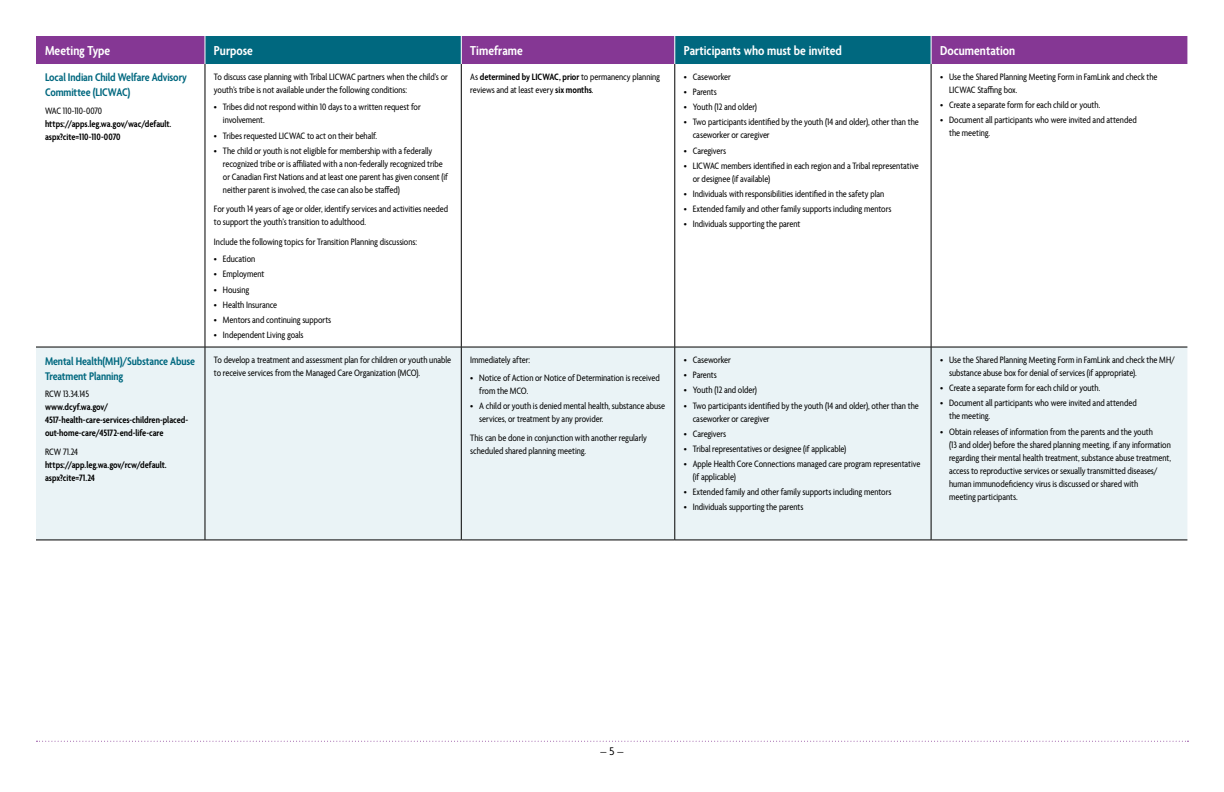
<style>
.page{position:relative;width:1224px;height:792px;background:#fff}
.page>*{position:absolute;margin:0;border:0;box-sizing:border-box;transform-origin:0 0}
.t1{font:600 condensed 14px "Agenda";color:#fff}
.t2{font:600 condensed 12px/15px "Agenda";letter-spacing:-.01em;color:#00687f}
.t3{font:12px "Agenda";color:#000}
.t4{font:condensed 10px/13px "Agenda";letter-spacing:-.005em;color:#000}
.t5{font:600 condensed 10px/13px "Agenda";letter-spacing:-.005em;color:#000}
.s1{font-weight:600}
</style>
<div class="page">
<svg style="left:36px;top:741px;width:1153px;height:1px"></svg>
<div style="left:36px;top:348px;width:1151px;height:192px;background:#eaf3f6"></div>
<hr style="left:205px;top:64px;width:1px;height:283px;background:#000">
<hr style="left:461px;top:64px;width:1px;height:283px;background:#000">
<hr style="left:675px;top:64px;width:1px;height:283px;background:#000">
<hr style="left:931px;top:64px;width:1px;height:283px;background:#000">
<hr style="left:36px;top:347px;width:169px;height:1px;background:#000">
<hr style="left:205px;top:347px;width:256px;height:1px;background:#000">
<hr style="left:205px;top:347px;width:1px;height:193px;background:#000">
<hr style="left:461px;top:347px;width:214px;height:1px;background:#000">
<hr style="left:461px;top:347px;width:1px;height:193px;background:#000">
<hr style="left:675px;top:347px;width:256px;height:1px;background:#000">
<hr style="left:675px;top:347px;width:1px;height:193px;background:#000">
<hr style="left:931px;top:347px;width:256px;height:1px;background:#000">
<hr style="left:931px;top:347px;width:1px;height:193px;background:#000">
<hr style="left:36px;top:540px;width:169px;height:1px;background:#000">
<hr style="left:205px;top:540px;width:256px;height:1px;background:#000">
<hr style="left:461px;top:540px;width:214px;height:1px;background:#000">
<hr style="left:675px;top:540px;width:256px;height:1px;background:#000">
<hr style="left:931px;top:540px;width:256px;height:1px;background:#000">
<svg style="left:36px;top:36px;width:1151px;height:28px;background:#4a4d8b"></svg>
<h1 class="t1" style="left:45px;top:43px;width:67px">Meeting Type</h1>
<h1 class="t1" style="left:214px;top:43px;width:40px">Purpose</h1>
<h1 class="t1" style="left:470px;top:43px;width:54px">Timeframe</h1>
<h1 class="t1" style="left:684px;top:43px;width:160px">Participants who must be invited</h1>
<h1 class="t1" style="left:940px;top:43px;width:77px">Documentation</h1>
<p class="t2" style="left:45px;top:71px;width:144px">Local Indian Child Welfare Advisory<br>Committee (LICWAC)</p>
<p class="t4" style="left:45px;top:105px;width:59px">WAC 110-110-0070</p>
<p class="t5" style="left:45px;top:118px;width:128px">https://apps.leg.wa.gov/wac/default. aspx?cite=110-110-0070</p>
<p class="t4" style="left:214px;top:71px;width:235px">To discuss case planning with Tribal LICWAC partners when the child’s or youth’s tribe is not available under the following conditions:</p>
<p class="t4" style="left:223px;top:101px;width:199px;text-indent:-9px">• Tribes did not respond within 10 days to a written request for involvement.</p>
<p class="t4" style="left:214px;top:129px;width:165px">• Tribes requested LICWAC to act on their behalf.</p>
<p class="t4" style="left:223px;top:145px;width:227px;text-indent:-9px">• The child or youth is not eligible for membership with a federally recognized tribe or is affiliated with a non-federally recognized tribe or Canadian First Nations and at least one parent has given consent (if neither parent is involved, the case can also be staffed)</p>
<p class="t4" style="left:214px;top:203px;width:236px">For youth 14 years of age or older, identify services and activities needed to support the youth’s transition to adulthood.</p>
<p class="t4" style="left:214px;top:236px;width:205px">Include the following topics for Transition Planning discussions:</p>
<p class="t4" style="left:214px;top:253px;width:43px">• Education</p>
<p class="t4" style="left:214px;top:268px;width:52px">• Employment</p>
<p class="t4" style="left:214px;top:283px;width:37px">• Housing</p>
<p class="t4" style="left:214px;top:299px;width:65px">• Health Insurance</p>
<p class="t4" style="left:214px;top:314px;width:119px">• Mentors and continuing supports</p>
<p class="t4" style="left:214px;top:329px;width:91px">• Independent Living goals</p>
<p class="t4" style="left:470px;top:71px;width:191px">As <span class="s1">determined by LICWAC, prior</span> to permanency planning reviews and at least every <span class="s1">six months</span>.</p>
<p class="t4" style="left:684px;top:71px;width:49px">• Caseworker</p>
<p class="t4" style="left:949px;top:71px;width:210px;text-indent:-9px">• Use the Shared Planning Meeting Form in FamLink and check the<br>LICWAC Staffing box.</p>
<p class="t4" style="left:940px;top:99px;width:162px">• Create a separate form for each child or youth.</p>
<p class="t4" style="left:949px;top:114px;width:189px;text-indent:-9px">• Document all participants who were invited and attended the meeting.</p>
<p class="t4" style="left:684px;top:86px;width:35px">• Parents</p>
<p class="t4" style="left:684px;top:101px;width:75px">• Youth (12 and older)</p>
<p class="t4" style="left:693px;top:116px;width:228px;text-indent:-9px">• Two participants identified by the youth (14 and older), other than the caseworker or caregiver</p>
<p class="t4" style="left:684px;top:144px;width:44px">• Caregivers</p>
<p class="t4" style="left:693px;top:160px;width:228px;text-indent:-9px">• LICWAC members identified in each region and a Tribal representative or designee (if available)</p>
<p class="t4" style="left:684px;top:188px;width:202px">• Individuals with responsibilities identified in the safety plan</p>
<p class="t4" style="left:684px;top:203px;width:209px">• Extended family and other family supports including mentors</p>
<p class="t4" style="left:684px;top:218px;width:118px">• Individuals supporting the parent</p>
<p class="t2" style="left:45px;top:354px;width:152px">Mental Health(MH)/Substance Abuse<br>Treatment Planning</p>
<p class="t4" style="left:45px;top:388px;width:46px">RCW 13.34.145</p>
<p class="t5" style="left:45px;top:401px;width:145px">www.dcyf.wa.gov/<br>4517-health-care-services-children-placed&shy;out-home-care/45172-end-life-care</p>
<p class="t4" style="left:45px;top:446px;width:35px">RCW 71.24</p>
<p class="t5" style="left:45px;top:459px;width:123px">https://app.leg.wa.gov/rcw/default. aspx?cite=71.24</p>
<p class="t4" style="left:214px;top:354px;width:239px">To develop a treatment and assessment plan for children or youth unable to receive services from the Managed Care Organization (MCO).</p>
<p class="t4" style="left:470px;top:354px;width:61px">Immediately after:</p>
<p class="t4" style="left:479px;top:372px;width:182px;text-indent:-9px">• Notice of Action or Notice of Determination is received from the MCO.</p>
<p class="t4" style="left:479px;top:400px;width:187px;text-indent:-9px">• A child or youth is denied mental health, substance abuse services, or treatment by any provider.</p>
<p class="t4" style="left:470px;top:432px;width:178px">This can be done in conjunction with another regularly scheduled shared planning meeting.</p>
<p class="t4" style="left:684px;top:354px;width:49px">• Caseworker</p>
<p class="t4" style="left:684px;top:369px;width:35px">• Parents</p>
<p class="t4" style="left:684px;top:384px;width:75px">• Youth (12 and older)</p>
<p class="t4" style="left:693px;top:400px;width:228px;text-indent:-9px">• Two participants identified by the youth (14 and older), other than the caseworker or caregiver</p>
<p class="t4" style="left:684px;top:428px;width:44px">• Caregivers</p>
<p class="t4" style="left:684px;top:443px;width:164px">• Tribal representatives or designee (if applicable)</p>
<p class="t4" style="left:693px;top:458px;width:229px;text-indent:-9px">• Apple Health Core Connections managed care program representative (if applicable)</p>
<p class="t4" style="left:684px;top:486px;width:209px">• Extended family and other family supports including mentors</p>
<p class="t4" style="left:684px;top:501px;width:121px">• Individuals supporting the parents</p>
<p class="t4" style="left:949px;top:354px;width:227px;text-indent:-9px">• Use the Shared Planning Meeting Form in FamLink and check the MH/ substance abuse box for denial of services (if appropriate).</p>
<p class="t4" style="left:940px;top:382px;width:162px">• Create a separate form for each child or youth.</p>
<p class="t4" style="left:949px;top:397px;width:189px;text-indent:-9px">• Document all participants who were invited and attended the meeting.</p>
<p class="t4" style="left:949px;top:426px;width:223px;text-indent:-9px">• Obtain releases of information from the parents and the youth<br>(13 and older) before the shared planning meeting, if any information regarding their mental health treatment, substance abuse treatment, access to reproductive services or sexually transmitted diseases/ human immunodeficiency virus is discussed or shared with<br>meeting participants.</p>
<p class="t3" style="left:600px;top:745px;width:25px">– 5 –</p>
</div>
